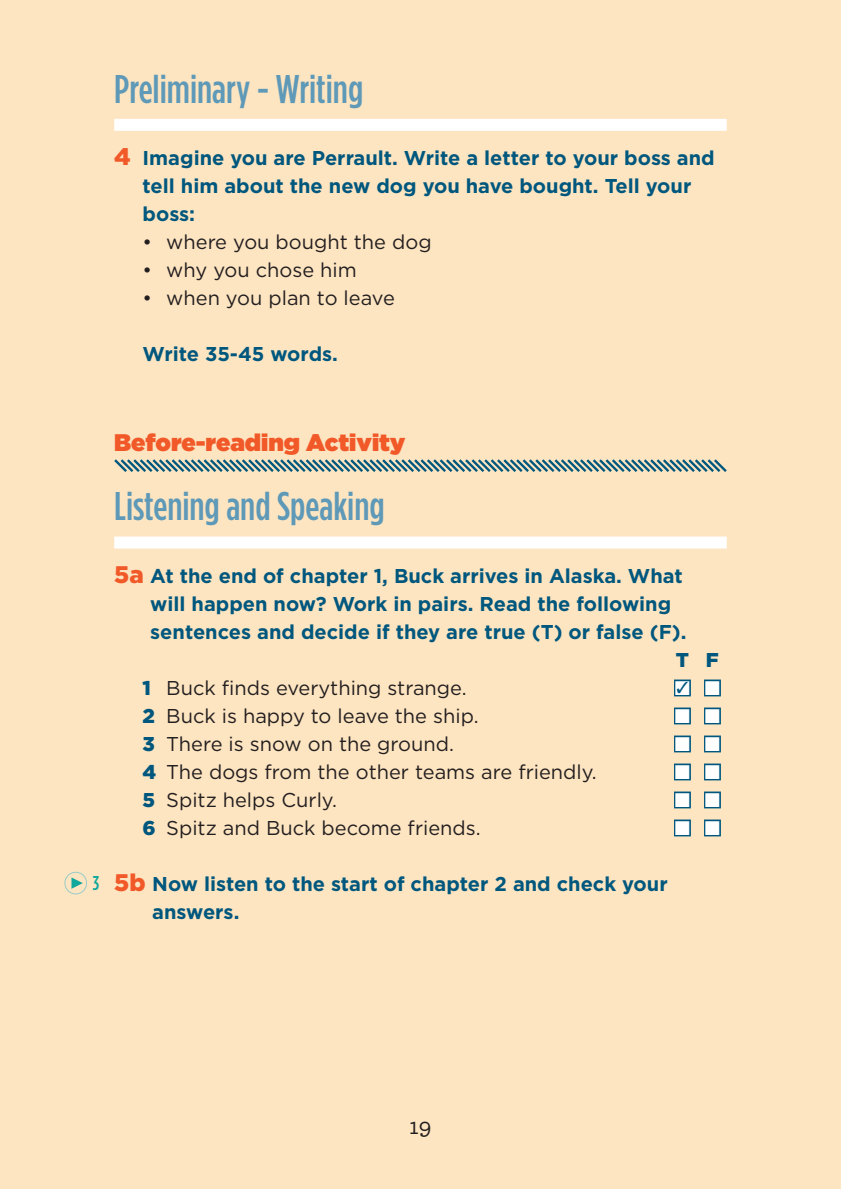
<style>
.page{position:relative;width:841px;height:1189px;background:#fee5c1}
.page>*{position:absolute;margin:0;border:0;box-sizing:border-box;transform-origin:0 0}
.t1{font:500 condensed 40px "Gotham HTF";color:#5e99b8}
.t2{font:900 24px "Gotham HTF";color:#f15929}
.t3{font:500 24px "Archer";color:#231f20}
.t4{font:700 20px/28px "Gotham HTF";color:#00577e}
.t5{font:20px "Gotham HTF";color:#231f20}
.t6{font:900 20px "Gotham HTF";color:#00577e}
.t7{font:500 condensed 20px "Gotham HTF";color:#12a79d}
.s1{font-weight:900;font-size:24px;color:#f15929}
.s2{font-weight:900;color:#00577e}
</style>
<div class="page">
<svg style="left:114px;top:459px;width:613px;height:13px"></svg>
<div style="left:674px;top:680px;width:17px;height:16px;border:3px solid #00577e"></div>
<div style="left:704px;top:680px;width:17px;height:16px;border:3px solid #00577e"></div>
<div style="left:674px;top:708px;width:17px;height:16px;border:3px solid #00577e"></div>
<div style="left:704px;top:708px;width:17px;height:16px;border:3px solid #00577e"></div>
<div style="left:674px;top:736px;width:17px;height:16px;border:3px solid #00577e"></div>
<div style="left:704px;top:736px;width:17px;height:16px;border:3px solid #00577e"></div>
<div style="left:674px;top:764px;width:17px;height:16px;border:3px solid #00577e"></div>
<div style="left:704px;top:764px;width:17px;height:16px;border:3px solid #00577e"></div>
<div style="left:674px;top:792px;width:17px;height:16px;border:3px solid #00577e"></div>
<div style="left:704px;top:792px;width:17px;height:16px;border:3px solid #00577e"></div>
<div style="left:674px;top:820px;width:17px;height:16px;border:3px solid #00577e"></div>
<div style="left:704px;top:820px;width:17px;height:16px;border:3px solid #00577e"></div>
<div style="left:114px;top:537px;width:612px;height:12px;background:#fff"></div>
<div style="left:114px;top:119px;width:612px;height:12px;background:#fff"></div>
<svg style="left:71px;top:877px;width:12px;height:12px"></svg>
<div style="left:64px;top:872px;width:23px;height:22px;border:1px solid #97ccc8;border-radius:50%"></div>
<svg style="left:675px;top:709px;width:44px;height:14px"></svg>
<svg style="left:675px;top:737px;width:44px;height:14px"></svg>
<svg style="left:675px;top:765px;width:44px;height:14px"></svg>
<svg style="left:675px;top:793px;width:44px;height:14px"></svg>
<svg style="left:675px;top:821px;width:44px;height:14px"></svg>
<svg style="left:675px;top:681px;width:44px;height:14px"></svg>
<h1 class="t1" style="left:114px;top:67px;width:250px">Preliminary - Writing</h1>
<p class="t4" style="left:143px;top:144px;width:573px;text-indent:-28px"><span class="s1">4</span> Imagine you are Perrault. Write a letter to your boss and tell him about the new dog you have bought. Tell your boss:</p>
<p class="t5" style="left:143px;top:231px;width:290px">• where you bought the dog</p>
<p class="t5" style="left:143px;top:259px;width:216px">• why you chose him</p>
<p class="t5" style="left:143px;top:287px;width:254px">• when you plan to leave</p>
<p class="t4" style="left:143px;top:340px;width:197px">Write 35-45 words.</p>
<p class="t2" style="left:114px;top:428px;width:293px">Before-reading Activity</p>
<h1 class="t1" style="left:114px;top:484px;width:272px">Listening and Speaking</h1>
<p class="t7" style="left:93px;top:872px;width:8px">3</p>
<p class="t4" style="left:150px;top:561px;width:537px;text-indent:-36px"><span class="s1">5a</span> At the end of chapter 1, Buck arrives in Alaska. What will happen now? Work in pairs. Read the following sentences and decide if they are true (T) or false (F).</p>
<p class="t6" style="left:676px;top:648px;width:45px">T F</p>
<p class="t5" style="left:143px;top:677px;width:326px"><span class="s2">1</span> Buck finds everything strange.</p>
<p class="t5" style="left:143px;top:705px;width:337px"><span class="s2">2</span> Buck is happy to leave the ship.</p>
<p class="t5" style="left:143px;top:733px;width:313px"><span class="s2">3</span> There is snow on the ground.</p>
<p class="t5" style="left:143px;top:761px;width:456px"><span class="s2">4</span> The dogs from the other teams are friendly.</p>
<p class="t5" style="left:143px;top:789px;width:196px"><span class="s2">5</span> Spitz helps Curly.</p>
<p class="t5" style="left:143px;top:817px;width:339px"><span class="s2">6</span> Spitz and Buck become friends.</p>
<p class="t4" style="left:152px;top:869px;width:517px;text-indent:-38px"><span class="s1">5b</span> Now listen to the start of chapter 2 and check your answers.</p>
<p class="t3" style="left:409px;top:1109px;width:24px">19</p>
</div>
